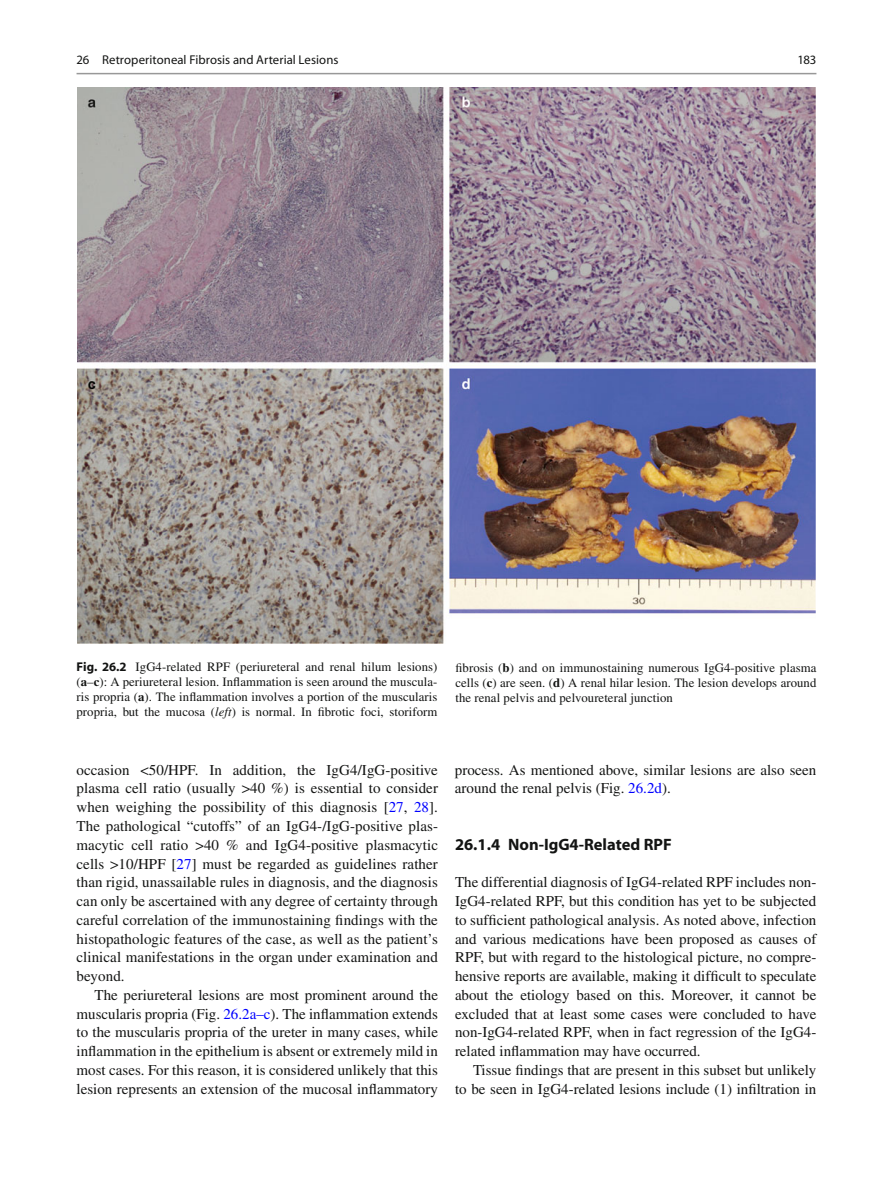
<style>
.page{position:relative;width:893px;height:1187px;background:#fff}
.page>*{position:absolute;margin:0;border:0;box-sizing:border-box;transform-origin:0 0}
.t1{font:700 16.5px "Myriad";color:#131413}
.t2{font:15px/18.8px "Times";color:#131413;text-align:justify}
.t3{font:12.75px/15px "Times";letter-spacing:.005em;color:#131413;text-align:justify}
.t4{font:12.75px "Myriad";color:#131413}
.s1{font-family:"Myriad";font-weight:700}
.s2{font-weight:700}
.s3{font-style:italic}
.s4{color:#00f}
</style>
<div class="page">
<img style="left:77px;top:88px;width:738px;height:555px">
<hr style="left:77px;top:73px;width:739px;height:1px;background:#989898">
<p class="t4" style="left:77px;top:55px;width:263px">26 Retroperitoneal Fibrosis and Arterial Lesions</p>
<p class="t4" style="left:797px;top:55px;width:21px">183</p>
<p class="t3" style="left:77px;top:660px;width:362px"><span class="s1">Fig. 26.2</span> IgG4-related RPF (periureteral and renal hilum lesions) ( <span class="s2">a</span> – <span class="s2">c</span> ): A periureteral lesion. Inflammation is seen around the muscula&shy;ris propria ( <span class="s2">a</span> ). The inflammation involves a portion of the muscularis propria, but the mucosa ( <span class="s3">left</span> ) is normal. In fibrotic foci, storiform</p>
<p class="t3" style="left:455px;top:661px;width:362px">fibrosis ( <span class="s2">b</span> ) and on immunostaining numerous IgG4-positive plasma cells ( <span class="s2">c</span> ) are seen. ( <span class="s2">d</span> ) A renal hilar lesion. The lesion develops around the renal pelvis and pelvoureteral junction</p>
<p class="t2" style="left:77px;top:761px;width:363px">occasion &lt;50/HPF . In addition, the IgG4/IgG-positive plasma cell ratio (usually &gt;40 %) is essential to consider when weighing the possibility of this diagnosis [ <span class="s4">27</span> , <span class="s4">28</span> ].<br>The pathological “cutoffs” of an IgG4-/IgG-positive plas&shy;macytic cell ratio &gt;40 % and IgG4- positive plasmacytic cells &gt;10/HPF [ <span class="s4">27</span> ] must be regarded as guidelines rather than rigid, unassailable rules in diagnosis, and the diagnosis can only be ascertained with any degree of certainty through careful correlation of the immunostaining findings with the histopathologic features of the case, as well as the patient’s clinical manifestations in the organ under examination and beyond.</p>
<p class="t2" style="left:77px;top:986px;width:363px;text-indent:18px">The periureteral lesions are most prominent around the muscularis propria (Fig. <span class="s4">26.2a–c</span> ). The inflammation extends to the muscularis propria of the ureter in many cases, while inflammation in the epithelium is absent or extremely mild in most cases. For this reason, it is considered unlikely that this lesion represents an extension of the mucosal inflammatory</p>
<p class="t2" style="left:455px;top:761px;width:363px">process. As mentioned above, similar lesions are also seen around the renal pelvis (Fig. <span class="s4">26.2d</span> ).</p>
<p class="t1" style="left:455px;top:838px;width:218px">26.1.4 Non-IgG4-Related RPF</p>
<p class="t2" style="left:455px;top:874px;width:363px">The differential diagnosis of IgG4-related RPF includes non-IgG4- related RPF, but this condition has yet to be subjected to sufficient pathological analysis. As noted above, infection and various medications have been proposed as causes of RPF, but with regard to the histological picture, no compre&shy;hensive reports are available, making it difficult to speculate about the etiology based on this. Moreover, it cannot be excluded that at least some cases were concluded to have non-IgG4-related RPF, when in fact regression of the IgG4- related inflammation may have occurred.</p>
<p class="t2" style="left:455px;top:1061px;width:363px;text-align:right">Tissue findings that are present in this subset but unlikely<br>to be seen in IgG4-related lesions include (1) infiltration in</p>
</div>
